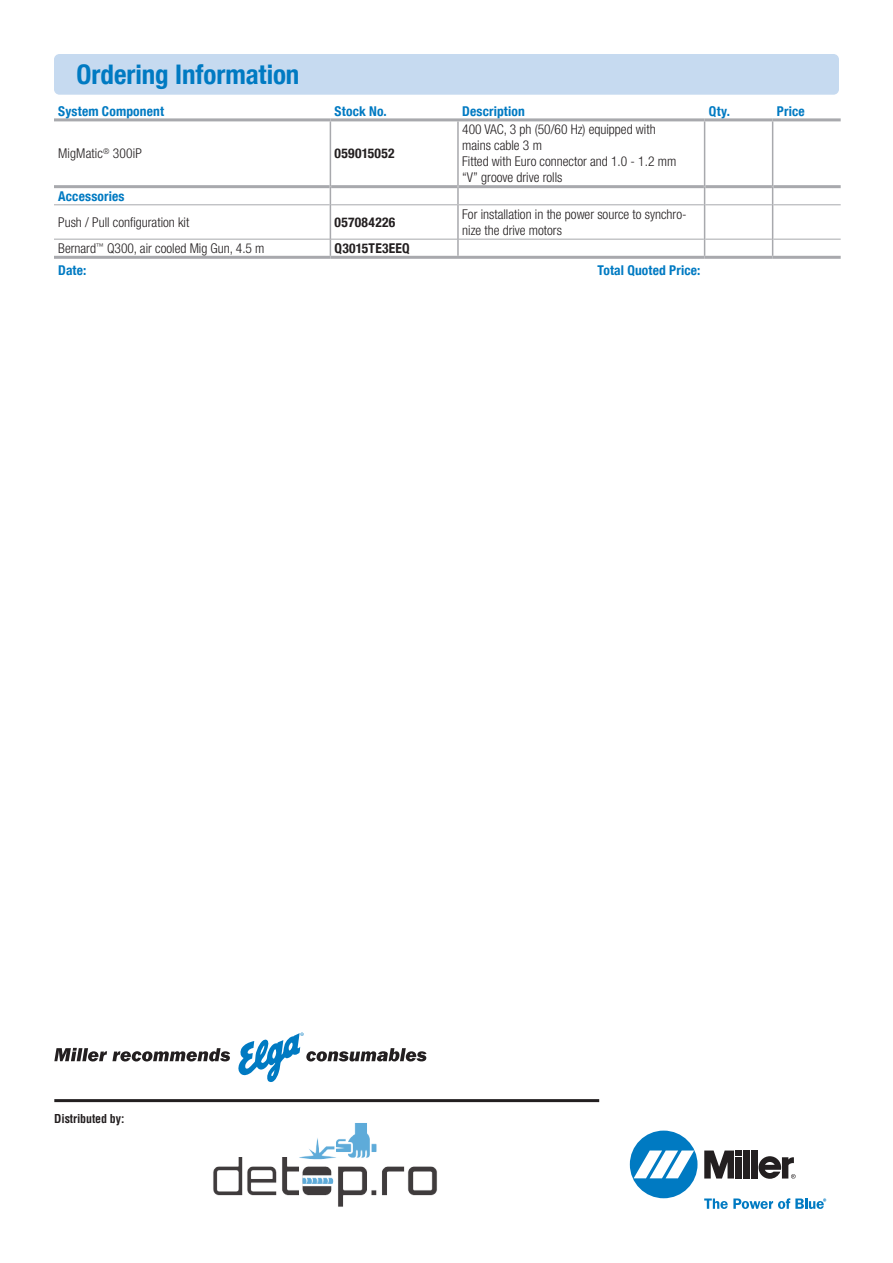
<style>
.page{position:relative;width:893px;height:1263px;background:#fff}
.page>*{position:absolute;margin:0;border:0;box-sizing:border-box;transform-origin:0 0}
.t1{font:700 condensed 27px "Helvetica Neue LT Com";color:#007ac2}
.t2{font:300 condensed 13.5px/16.2px "Helvetica Neue LT Com";color:#231f20}
.t3{font:700 condensed 13.5px "Helvetica Neue LT Com";letter-spacing:.01em;color:#007ac2}
.t4{font:700 condensed 13.5px "Helvetica Neue LT Com";letter-spacing:.015em;color:#231f20}
.t5{font:700 condensed 12px "Helvetica";letter-spacing:-.01em;color:#231f20}
</style>
<div class="page">
<div style="left:54px;top:54px;width:785px;height:41px;background:#c6daf0;border-radius:5px"></div>
<hr style="left:54px;top:118px;width:276px;height:3px;background:#a8a9ad">
<hr style="left:330px;top:118px;width:128px;height:3px;background:#a8a9ad">
<hr style="left:458px;top:118px;width:247px;height:3px;background:#a8a9ad">
<hr style="left:705px;top:118px;width:68px;height:3px;background:#a8a9ad">
<hr style="left:773px;top:118px;width:68px;height:3px;background:#a8a9ad">
<hr style="left:54px;top:185px;width:276px;height:3px;background:#a8a9ad">
<hr style="left:331px;top:185px;width:126px;height:3px;background:#a8a9ad">
<hr style="left:54px;top:205px;width:276px;height:1px;background:#a8a9ad">
<hr style="left:331px;top:205px;width:126px;height:1px;background:#a8a9ad">
<hr style="left:459px;top:205px;width:245px;height:1px;background:#a8a9ad">
<hr style="left:705px;top:205px;width:67px;height:1px;background:#a8a9ad">
<hr style="left:773px;top:205px;width:68px;height:1px;background:#a8a9ad">
<hr style="left:459px;top:185px;width:245px;height:3px;background:#a8a9ad">
<hr style="left:705px;top:185px;width:67px;height:3px;background:#a8a9ad">
<hr style="left:773px;top:185px;width:68px;height:3px;background:#a8a9ad">
<hr style="left:330px;top:121px;width:1px;height:66px;background:#a8a9ad">
<hr style="left:457px;top:121px;width:2px;height:66px;background:#a8a9ad">
<svg style="left:330px;top:187px;width:1px;height:18px"></svg>
<svg style="left:457px;top:187px;width:2px;height:18px"></svg>
<hr style="left:330px;top:205px;width:1px;height:34px;background:#a8a9ad">
<hr style="left:457px;top:205px;width:2px;height:34px;background:#a8a9ad">
<svg style="left:330px;top:240px;width:1px;height:16px"></svg>
<svg style="left:457px;top:240px;width:2px;height:16px"></svg>
<hr style="left:54px;top:256px;width:276px;height:3px;background:#a8a9ad">
<hr style="left:330px;top:256px;width:128px;height:3px;background:#a8a9ad">
<hr style="left:458px;top:256px;width:247px;height:3px;background:#a8a9ad">
<hr style="left:705px;top:256px;width:68px;height:3px;background:#a8a9ad">
<hr style="left:773px;top:256px;width:68px;height:3px;background:#a8a9ad">
<hr style="left:54px;top:239px;width:276px;height:1px;background:#a8a9ad">
<hr style="left:330px;top:239px;width:128px;height:1px;background:#a8a9ad">
<hr style="left:458px;top:239px;width:246px;height:1px;background:#a8a9ad">
<hr style="left:705px;top:239px;width:67px;height:1px;background:#a8a9ad">
<hr style="left:773px;top:239px;width:68px;height:1px;background:#a8a9ad">
<hr style="left:704px;top:121px;width:1px;height:66px;background:#a8a9ad">
<svg style="left:704px;top:187px;width:1px;height:18px"></svg>
<hr style="left:704px;top:205px;width:1px;height:34px;background:#a8a9ad">
<svg style="left:704px;top:239px;width:1px;height:17px"></svg>
<hr style="left:772px;top:121px;width:1px;height:66px;background:#a8a9ad">
<svg style="left:772px;top:187px;width:1px;height:18px"></svg>
<hr style="left:772px;top:205px;width:1px;height:34px;background:#a8a9ad">
<svg style="left:772px;top:239px;width:1px;height:17px"></svg>
<div style="left:630px;top:1130px;width:67px;height:68px;background:#007ac2;border-radius:50%"></div>
<svg style="left:634px;top:1150px;width:60px;height:28px"></svg>
<div style="left:743px;top:1150px;width:7px;height:28px;background:#231f20"></div>
<div style="left:751px;top:1150px;width:7px;height:28px;background:#231f20"></div>
<svg style="left:704px;top:1150px;width:38px;height:28px"></svg>
<svg style="left:758px;top:1156px;width:38px;height:23px"></svg>
<svg style="left:704px;top:1198px;width:122px;height:11px"></svg>
<hr style="left:54px;top:1099px;width:545px;height:3px;background:#231f20">
<svg style="left:54px;top:1048px;width:176px;height:13px"></svg>
<svg style="left:238px;top:1032px;width:188px;height:50px"></svg>
<img style="left:213px;top:1123px;width:224px;height:84px">
<h1 class="t1" style="left:77px;top:59px;width:224px">Ordering Information</h1>
<p class="t3" style="left:58px;top:103px;width:107px">System Component</p>
<p class="t3" style="left:335px;top:103px;width:54px">Stock No.</p>
<p class="t3" style="left:462px;top:103px;width:64px">Description</p>
<p class="t3" style="left:709px;top:103px;width:23px">Qty.</p>
<p class="t3" style="left:777px;top:103px;width:29px">Price</p>
<p class="t2" style="left:58px;top:145px;width:85px">MigMatic<sup>®</sup> 300iP</p>
<p class="t4" style="left:335px;top:145px;width:61px">059015052</p>
<p class="t2" style="left:462px;top:121px;width:216px">400 VAC, 3 ph (50/60 Hz) equipped with mains cable 3 m<br>Fitted with Euro connector and 1.0 - 1.2 mm “V” groove drive rolls</p>
<p class="t3" style="left:58px;top:188px;width:68px">Accessories</p>
<p class="t2" style="left:58px;top:214px;width:133px">Push / Pull configuration kit</p>
<p class="t4" style="left:335px;top:214px;width:62px">057084226</p>
<p class="t2" style="left:462px;top:206px;width:226px">For installation in the power source to synchro&shy;nize the drive motors</p>
<p class="t2" style="left:58px;top:240px;width:208px">Bernard<sup>™</sup> Q300, air cooled Mig Gun, 4.5 m</p>
<p class="t4" style="left:335px;top:240px;width:76px">Q3015TE3EEQ</p>
<p class="t3" style="left:58px;top:262px;width:30px">Date:</p>
<p class="t3" style="left:597px;top:262px;width:104px">Total Quoted Price:</p>
<p class="t5" style="left:54px;top:1111px;width:72px">Distributed by:</p>
</div>
